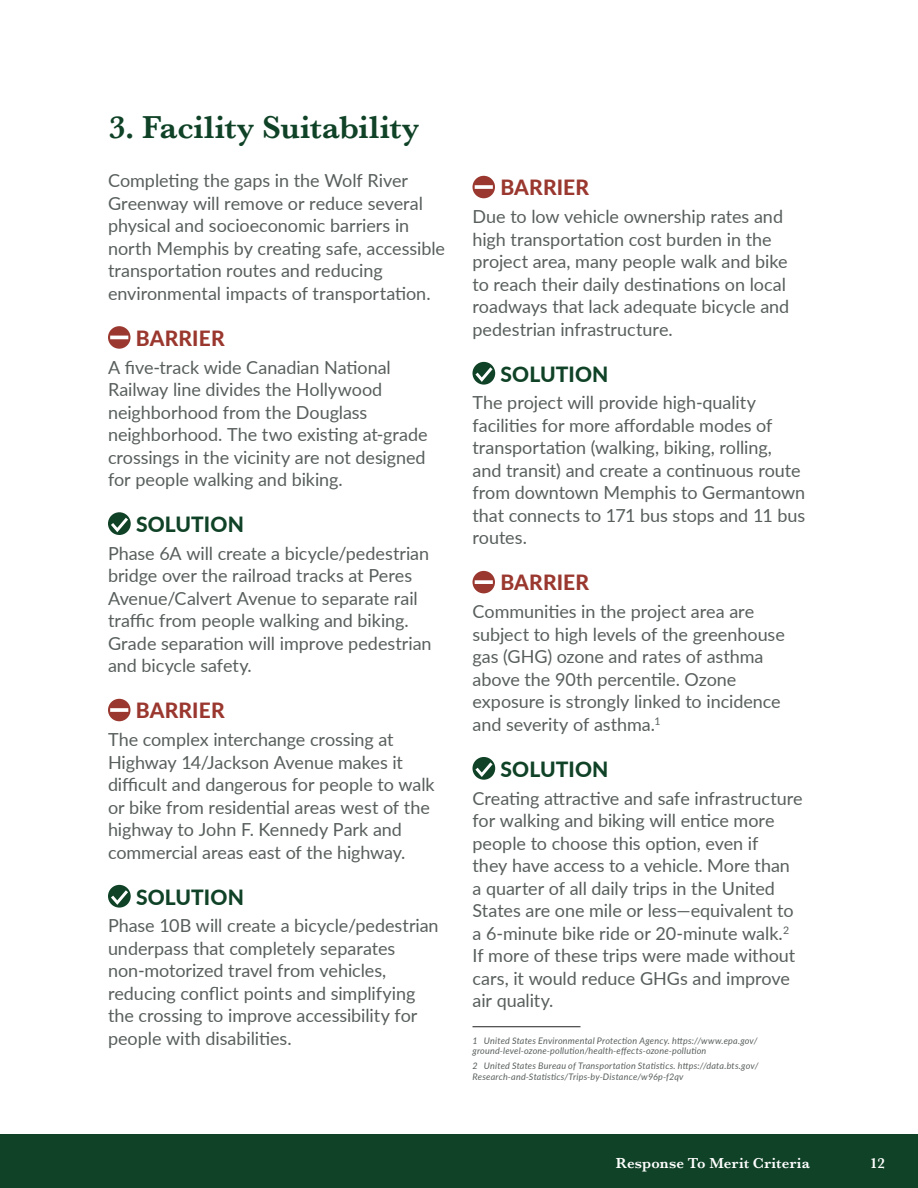
<style>
.page{position:relative;width:918px;height:1188px;background:#fff}
.page>*{position:absolute;margin:0;border:0;box-sizing:border-box;transform-origin:0 0}
.Header_1{font:600 33px "Baskerville";color:#0f4226}
.Header_2{font:800 21px "Lato";letter-spacing:.005em;color:#0f4226}
.Header_2-2{font:800 21px "Lato";letter-spacing:.01em;color:#9a382f}
.Body{font:18px/22.5px "Lato";letter-spacing:-.005em;color:#585f5c}
.t1{font:600 15px "Baskerville";letter-spacing:.015em;color:#fff}
.Footnote{font:italic 9px/10.5px "Lato";letter-spacing:.02em;color:#585f5c}
</style>
<div class="page">
<div style="left:0;top:1134px;width:918px;height:54px;background:#0f4226"></div>
<svg style="left:108px;top:326px;width:23px;height:23px"></svg>
<svg style="left:108px;top:512px;width:23px;height:23px"></svg>
<svg style="left:108px;top:699px;width:23px;height:22px"></svg>
<svg style="left:108px;top:885px;width:23px;height:23px"></svg>
<svg style="left:472px;top:176px;width:23px;height:22px"></svg>
<svg style="left:473px;top:362px;width:22px;height:23px"></svg>
<svg style="left:472px;top:571px;width:23px;height:22px"></svg>
<svg style="left:473px;top:757px;width:22px;height:23px"></svg>
<hr style="left:472px;top:1026px;width:108px;height:1px;background:#231f20">
<p class="Header_1" style="left:109px;top:104px;width:312px">3. Facility Suitability</p>
<p class="Body" style="left:108px;top:169px;width:339px">Completing the gaps in the Wolf River Greenway will remove or reduce several physical and socioeconomic barriers in north Memphis by creating safe, accessible transportation routes and reducing environmental impacts of transportation.</p>
<p class="Header_2-2" style="left:136px;top:322px;width:90px">BARRIER</p>
<p class="Body" style="left:108px;top:355px;width:321px">A five-track wide Canadian National Railway line divides the Hollywood neighborhood from the Douglass neighborhood. The two existing at-grade crossings in the vicinity are not designed for people walking and biking.</p>
<p class="Header_2" style="left:136px;top:509px;width:109px">SOLUTION</p>
<p class="Body" style="left:108px;top:541px;width:325px">Phase 6A will create a bicycle/pedestrian bridge over the railroad tracks at Peres Avenue/Calvert Avenue to separate rail traffic from people walking and biking.<br>Grade separation will improve pedestrian and bicycle safety.</p>
<p class="Header_2-2" style="left:136px;top:695px;width:90px">BARRIER</p>
<p class="Body" style="left:108px;top:728px;width:328px">The complex interchange crossing at Highway 14/Jackson Avenue makes it difficult and dangerous for people to walk or bike from residential areas west of the highway to John F. Kennedy Park and commercial areas east of the highway.</p>
<p class="Header_2" style="left:136px;top:881px;width:109px">SOLUTION</p>
<p class="Body" style="left:108px;top:914px;width:332px">Phase 10B will create a bicycle/pedestrian underpass that completely separates non-motorized travel from vehicles, reducing conflict points and simplifying the crossing to improve accessibility for people with disabilities.</p>
<p class="Header_2-2" style="left:500px;top:172px;width:90px">BARRIER</p>
<p class="Body" style="left:472px;top:205px;width:318px">Due to low vehicle ownership rates and high transportation cost burden in the project area, many people walk and bike to reach their daily destinations on local roadways that lack adequate bicycle and pedestrian infrastructure.</p>
<p class="Header_2" style="left:501px;top:358px;width:109px">SOLUTION</p>
<p class="Body" style="left:472px;top:391px;width:334px">The project will provide high-quality facilities for more affordable modes of transportation (walking, biking, rolling, and transit) and create a continuous route from downtown Memphis to Germantown that connects to 171 bus stops and 11 bus routes.</p>
<p class="Header_2-2" style="left:500px;top:567px;width:90px">BARRIER</p>
<p class="Body" style="left:472px;top:600px;width:314px">Communities in the project area are subject to high levels of the greenhouse gas (GHG) ozone and rates of asthma above the 90th percentile. Ozone exposure is strongly linked to incidence and severity of asthma.<sup>1</sup></p>
<p class="Header_2" style="left:501px;top:753px;width:109px">SOLUTION</p>
<p class="Body" style="left:472px;top:786px;width:332px">Creating attractive and safe infrastructure for walking and biking will entice more people to choose this option, even if<br>they have access to a vehicle. More than a quarter of all daily trips in the United States are one mile or less—equivalent to a 6-minute bike ride or 20-minute walk.<sup>2<br></sup>If more of these trips were made without cars, it would reduce GHGs and improve air quality.</p>
<p class="Footnote" style="left:472px;top:1035px;width:286px">1 United States Environmental Protection Agency. https://www.epa.gov/ ground-level-ozone-pollution/health-effects-ozone-pollution</p>
<p class="Footnote" style="left:472px;top:1061px;width:287px">2 United States Bureau of Transportation Statistics. https://data.bts.gov/<br>Research-and-Statistics/Trips-by-Distance/w96p-f2qv</p>
<p class="t1" style="left:616px;top:1152px;width:196px">Response To Merit Criteria</p>
<p class="t1" style="left:870px;top:1152px;width:16px">12</p>
</div>
